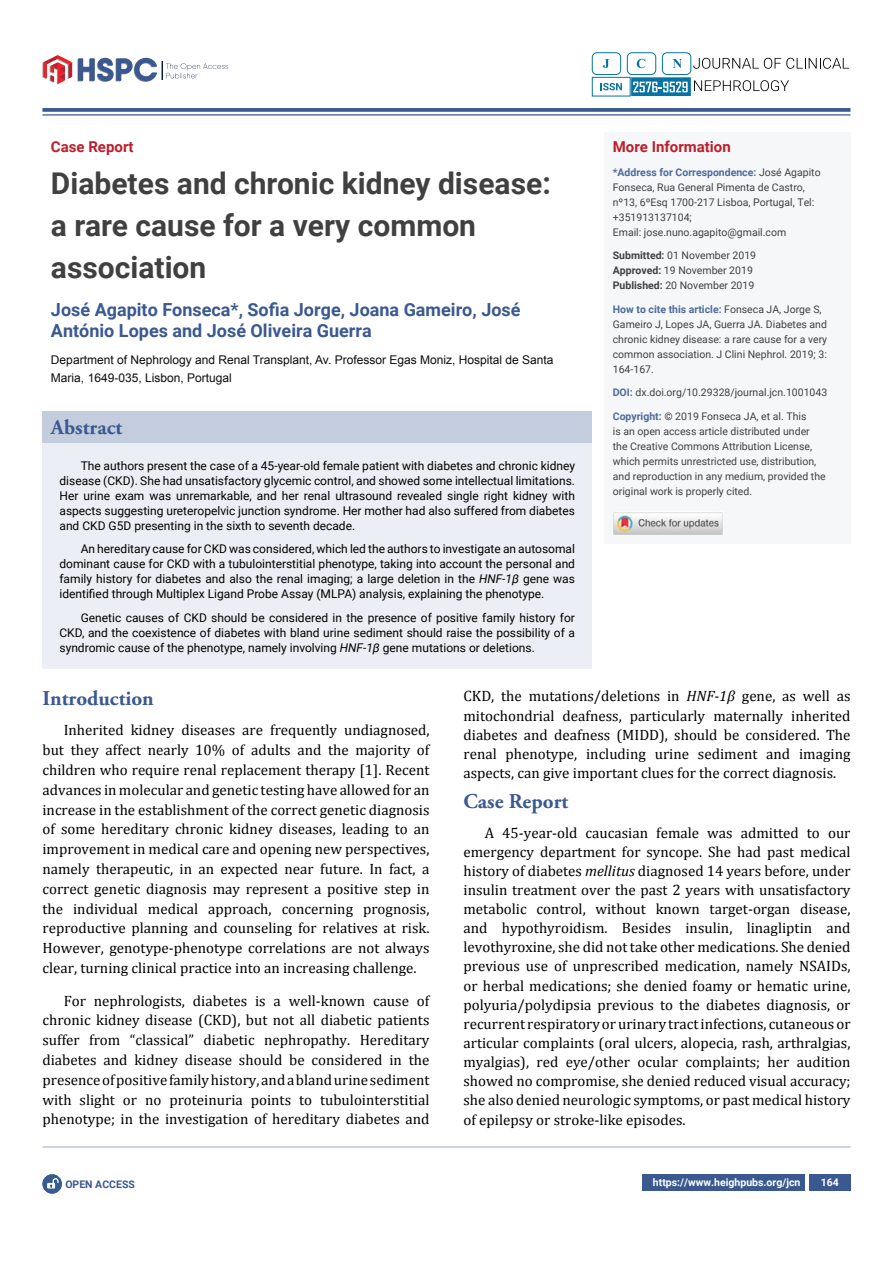
<style>
.page{position:relative;width:893px;height:1263px;background:#fff}
.page>*{position:absolute;margin:0;border:0;box-sizing:border-box;transform-origin:0 0}
.t1{font:700 30px/42px "Roboto";color:#404040}
.t2{font:700 21px "Adobe Garamond Pro";color:#3b5990}
.t3{font:700 18px/21px "Roboto";color:#3b5990}
.t4{font:15px/19.2px "Cambria";color:#000;text-align:justify}
.t5{font:700 15px "Roboto";color:#be1e2d}
.t6{font:12px/15px "Roboto";color:#000;text-align:justify}
.t7{font:12px/18px "Arial";color:#0d0d0d}
.t8{font:10.5px/15px "Roboto";color:#414042}
.t9{font:700 10.5px "Roboto";color:#fff}
.t10{font:700 10.5px "Roboto";color:#3b5990}
.s1{font-style:italic}
.s2{font-weight:700;color:#4f6a9b}
.s3{font-weight:700}
</style>
<div class="page">
<hr style="left:42px;top:1147px;width:808px;height:1px;background:#9dacc8">
<svg style="left:42px;top:108px;width:808px;height:4px;background:#466396"></svg>
<hr style="left:42px;top:114px;width:808px;height:2px;background:#3b5990">
<svg style="left:42px;top:55px;width:186px;height:30px"></svg>
<svg style="left:693px;top:58px;width:156px;height:11px"></svg>
<svg style="left:694px;top:80px;width:95px;height:11px"></svg>
<svg style="left:631px;top:77px;width:60px;height:19px"></svg>
<svg style="left:633px;top:82px;width:55px;height:10px"></svg>
<div style="left:592px;top:77px;width:38px;height:19px;border:1px solid #0773a3"></div>
<svg style="left:600px;top:83px;width:22px;height:7px"></svg>
<div style="left:592px;top:53px;width:29px;height:22px;border:1px solid #0773a3;border-radius:5px"></div>
<svg style="left:603px;top:59px;width:6px;height:9px"></svg>
<div style="left:627px;top:53px;width:29px;height:22px;border:1px solid #0773a3;border-radius:5px"></div>
<svg style="left:637px;top:59px;width:8px;height:9px"></svg>
<div style="left:662px;top:53px;width:29px;height:22px;border:1px solid #0773a3;border-radius:5px"></div>
<svg style="left:672px;top:59px;width:10px;height:9px"></svg>
<svg style="left:42px;top:1174px;width:20px;height:20px"></svg>
<div style="left:642px;top:1174px;width:162px;height:17px;background:#3b5990"></div>
<div style="left:809px;top:1174px;width:42px;height:17px;background:#3b5990"></div>
<div style="left:42px;top:411px;width:550px;height:33px;background:#c4cdde"></div>
<div style="left:42px;top:444px;width:550px;height:225px;background:#ebeef4"></div>
<div style="left:604px;top:132px;width:246px;height:412px;background:#f5f7f9"></div>
<img style="left:613px;top:512px;width:110px;height:23px">
<p class="t5" style="left:51px;top:138px;width:84px">Case Report</p>
<h1 class="t1" style="left:51px;top:163px;width:501px">Diabetes and chronic kidney disease: a rare cause for a very common association</h1>
<p class="t3" style="left:51px;top:299px;width:471px">José Agapito Fonseca*, Sofia Jorge, Joana Gameiro, José<br>António Lopes and José Oliveira Guerra</p>
<p class="t7" style="left:51px;top:350px;width:504px">Department of Nephrology and Renal Transplant, Av. Professor Egas Moniz, Hospital de Santa<br>Maria, 1649-035, Lisbon, Portugal</p>
<h2 class="t2" style="left:51px;top:418px;width:73px">Abstract</h2>
<p class="t6" style="left:59px;top:458px;width:517px;text-indent:21px">The authors present the case of a 45-year-old female patient with diabetes and chronic kidney disease (CKD). She had unsatisfactory glycemic control, and showed some intellectual limitations.<br>Her urine exam was unremarkable, and her renal ultrasound revealed single right kidney with aspects suggesting ureteropelvic junction syndrome. Her mother had also suffered from diabetes and CKD G5D presenting in the sixth to seventh decade.</p>
<p class="t6" style="left:59px;top:541px;width:517px;text-indent:21px">An hereditary cause for CKD was considered, which led the authors to investigate an autosomal dominant cause for CKD with a tubulointerstitial phenotype, taking into account the personal and family history for diabetes and also the renal imaging; a large deletion in the <span class="s1">HNF-1β</span> gene was identified through Multiplex Ligand Probe Assay (MLPA) analysis, explaining the phenotype.</p>
<p class="t6" style="left:59px;top:610px;width:517px;text-indent:21px">Genetic causes of CKD should be considered in the presence of positive family history for CKD, and the coexistence of diabetes with bland urine sediment should raise the possibility of a syndromic cause of the phenotype, namely involving <span class="s1">HNF-1β</span> gene mutations or deletions.</p>
<p class="t5" style="left:613px;top:138px;width:119px">More Information</p>
<p class="t8" style="left:613px;top:164px;width:209px"><span class="s2">*Address for Correspondence:</span> José Agapito Fonseca, Rua General Pimenta de Castro, nº13, 6ºEsq 1700-217 Lisboa, Portugal, Tel: +351913137104;<br>Email: jose.nuno.agapito@gmail.com</p>
<p class="t8" style="left:613px;top:248px;width:145px"><span class="s3">Submitted:</span> 01 November 2019<br><span class="s3">Approved:</span> 19 November 2019<br><span class="s3">Published:</span> 20 November 2019</p>
<p class="t8" style="left:613px;top:301px;width:216px"><span class="s2">How to cite this article:</span> Fonseca JA, Jorge S, Gameiro J, Lopes JA, Guerra JA. Diabetes and chronic kidney disease: a rare cause for a very common association. J Clini Nephrol. 2019; 3:<br>164-167.</p>
<p class="t8" style="left:613px;top:385px;width:216px"><span class="s2">DOI:</span> dx.doi.org/10.29328/journal.jcn.1001043</p>
<p class="t8" style="left:613px;top:408px;width:214px"><span class="s2">Copyright:</span> <span class="s3">©</span> 2019 Fonseca JA, et al. This<br>is an open access article distributed under the Creative Commons Attribution License, which permits unrestricted use, distribution, and reproduction in any medium, provided the original work is properly cited.</p>
<h2 class="t2" style="left:42px;top:690px;width:113px">Introduction</h2>
<p class="t4" style="left:42px;top:720px;width:388px;line-height:19.8px;text-indent:21px">Inherited kidney diseases are frequently undiagnosed, but they affect nearly 10% of adults and the majority of children who require renal replacement therapy [1]. Recent advances in molecular and genetic testing have allowed for an increase in the establishment of the correct genetic diagnosis of some hereditary chronic kidney diseases, leading to an improvement in medical care and opening new perspectives, namely therapeutic, in an expected near future. In fact, a correct genetic diagnosis may represent a positive step in the individual medical approach, concerning prognosis, reproductive planning and counseling for relatives at risk.<br>However, genotype-phenotype correlations are not always clear, turning clinical practice into an increasing challenge.</p>
<p class="t4" style="left:42px;top:990px;width:388px;line-height:19.8px;text-indent:21px">For nephrologists, diabetes is a well-known cause of chronic kidney disease (CKD), but not all diabetic patients suffer from “classical” diabetic nephropathy. Hereditary diabetes and kidney disease should be considered in the presence of positive family history, and a bland urine sediment with slight or no proteinuria points to tubulointerstitial phenotype; in the investigation of hereditary diabetes and</p>
<p class="t4" style="left:463px;top:686px;width:388px">CKD, the mutations/deletions in <span class="s1">HNF-1β</span> gene, as well as mitochondrial deafness, particularly maternally inherited diabetes and deafness (MIDD), should be considered. The renal phenotype, including urine sediment and imaging aspects, can give important clues for the correct diagnosis.</p>
<h2 class="t2" style="left:463px;top:792px;width:106px">Case Report</h2>
<p class="t4" style="left:463px;top:822px;width:388px;text-indent:21px">A 45-year-old caucasian female was admitted to our emergency department for syncope. She had past medical history of diabetes <span class="s1">mellitus</span> diagnosed 14 years before, under insulin treatment over the past 2 years with unsatisfactory metabolic control, without known target-organ disease, and hypothyroidism. Besides insulin, linagliptin and levothyroxine, she did not take other medications. She denied previous use of unprescribed medication, namely NSAIDs, or herbal medications; she denied foamy or hematic urine, polyuria/polydipsia previous to the diabetes diagnosis, or recurrent respiratory or urinary tract infections, cutaneous or articular complaints (oral ulcers, alopecia, rash, arthralgias, myalgias), red eye/other ocular complaints; her audition showed no compromise, she denied reduced visual accuracy; she also denied neurologic symptoms, or past medical history of epilepsy or stroke-like episodes.</p>
<p class="t10" style="left:65px;top:1179px;width:71px">OPEN ACCESS</p>
<p class="t9" style="left:653px;top:1177px;width:149px">https://www.heighpubs.org/jcn</p>
<p class="t9" style="left:821px;top:1177px;width:20px">164</p>
</div>
